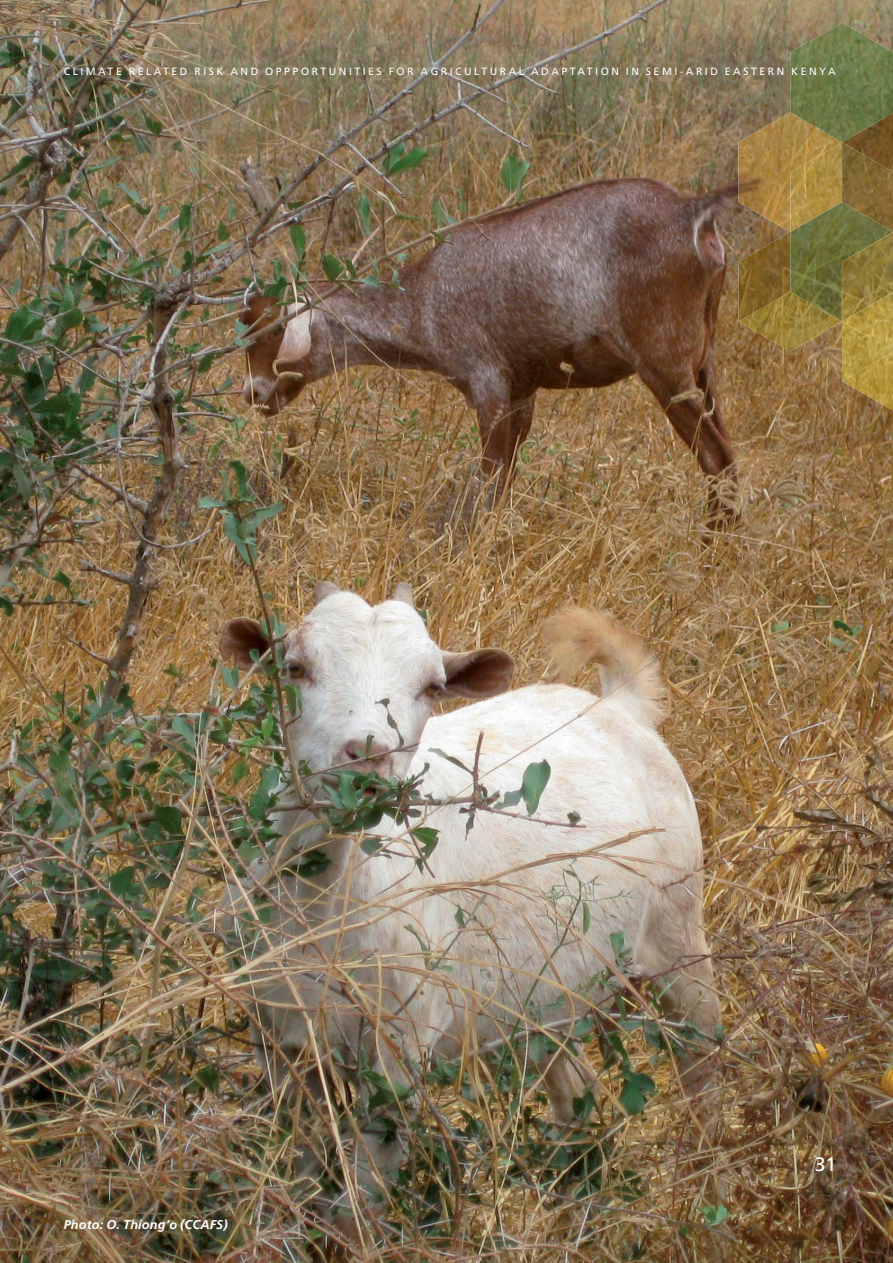
<style>
.page{position:relative;width:893px;height:1263px;background:#fff}
.page>*{position:absolute;margin:0;border:0;box-sizing:border-box;transform-origin:0 0}
.t1{font:19.5px "Frutiger";color:#fff}
.t2{font:italic 700 12.75px "Frutiger";letter-spacing:.01em;color:#fff}
.t3{font:10.5px "Frutiger";letter-spacing:.24em;color:#fff}
</style>
<div class="page">
<img style="left:0;top:0;width:893px;height:1263px">
<img style="left:738px;top:112px;width:52px;height:120px">
<img style="left:842px;top:351px;width:51px;height:60px">
<img style="left:738px;top:232px;width:52px;height:60px">
<img style="left:738px;top:292px;width:155px;height:59px">
<img style="left:790px;top:23px;width:103px;height:119px">
<img style="left:790px;top:232px;width:103px;height:90px">
<img style="left:790px;top:142px;width:103px;height:90px">
<img style="left:790px;top:292px;width:52px;height:30px">
<img style="left:842px;top:232px;width:51px;height:30px">
<img style="left:842px;top:262px;width:1px;height:59px">
<p class="t3" style="left:64px;top:67px;width:773px">CLIMATE RELATED RISK AND OPPPORTUNITIES FOR AGRICULTURAL ADAPTATION IN SEMI-ARID EASTERN KENYA</p>
<p class="t2" style="left:64px;top:1219px;width:165px">Photo: O. Thiong’o (CCAFS)</p>
<h1 class="t1" style="left:815px;top:1156px;width:23px">31</h1>
</div>
